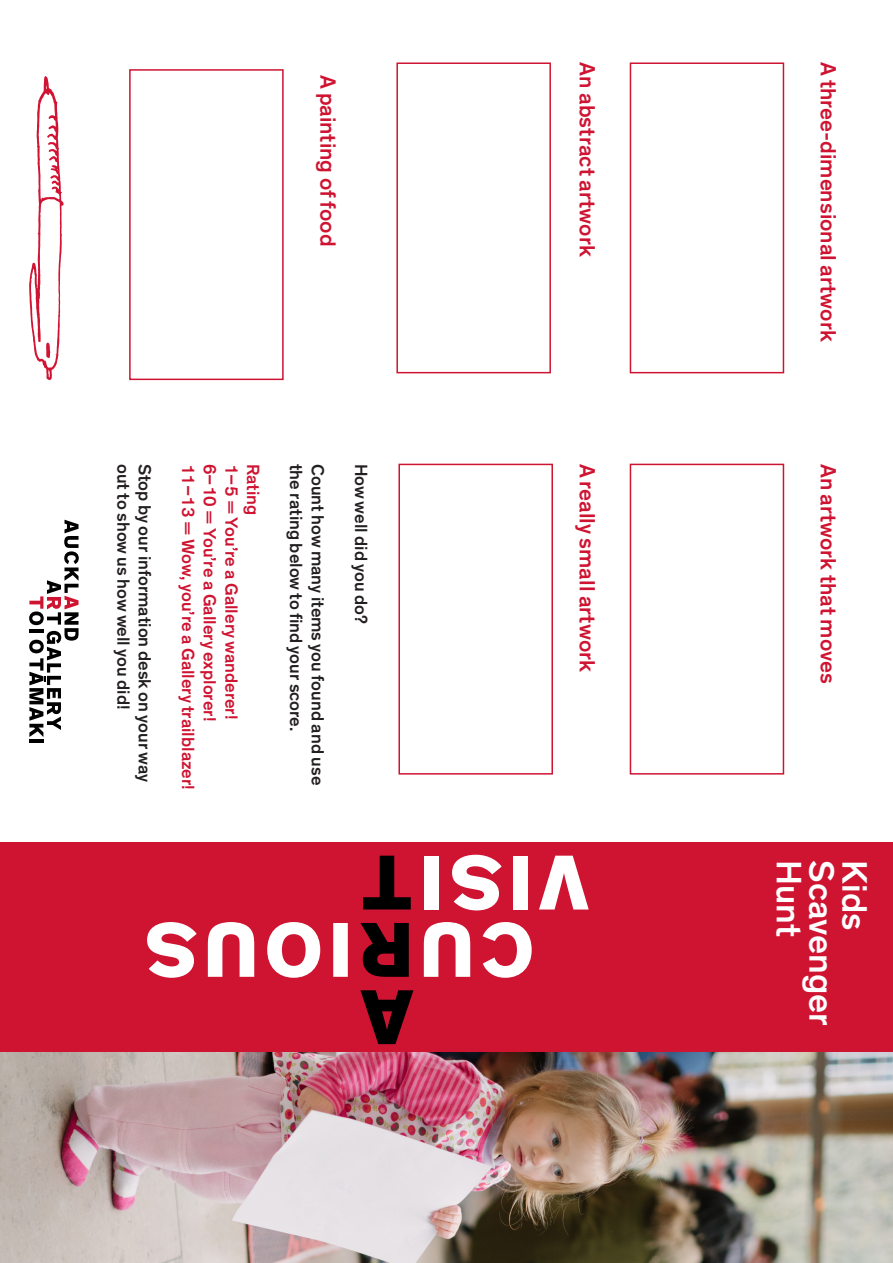
<style>
.page{position:relative;width:893px;height:1263px;background:#fff}
.page>*{position:absolute;margin:0;border:0;box-sizing:border-box;transform-origin:0 0}
.t1{font:500 36px "Theinhardt";color:#fff}
.t2{font:500 22.5px "Theinhardt";color:#cf1432}
.t3{font:500 18px "Theinhardt";color:#231f20}
.t4{font:500 18px "Theinhardt";color:#cf1432}
</style>
<div class="page">
<div style="left:0;top:842px;width:893px;height:211px;background:#cf1432"></div>
<hr style="left:29px;top:739px;width:14px;height:4px;background:#000">
<svg style="left:29px;top:520px;width:50px;height:217px"></svg>
<svg style="left:147px;top:922px;width:201px;height:56px"></svg>
<svg style="left:483px;top:922px;width:49px;height:56px"></svg>
<svg style="left:424px;top:922px;width:46px;height:55px"></svg>
<svg style="left:539px;top:856px;width:50px;height:53px"></svg>
<div style="left:513px;top:856px;width:14px;height:53px;background:#fff"></div>
<svg style="left:452px;top:855px;width:50px;height:55px"></svg>
<div style="left:425px;top:856px;width:14px;height:53px;background:#fff"></div>
<svg style="left:360px;top:923px;width:49px;height:54px"></svg>
<svg style="left:360px;top:990px;width:53px;height:54px"></svg>
<svg style="left:363px;top:856px;width:48px;height:53px"></svg>
<img style="left:0;top:1053px;width:893px;height:210px">
<div style="left:630px;top:62px;width:154px;height:311px;border:2px solid #cf1432"></div>
<div style="left:398px;top:464px;width:155px;height:310px;border:2px solid #cf1432"></div>
<div style="left:630px;top:464px;width:154px;height:310px;border:2px solid #cf1432"></div>
<svg style="left:29px;top:76px;width:35px;height:304px"></svg>
<div style="left:396px;top:62px;width:155px;height:311px;border:2px solid #cf1432"></div>
<div style="left:129px;top:69px;width:155px;height:311px;border:2px solid #cf1432"></div>
<p class="t2" style="left:341px;top:75px;width:173px;rotate:90deg">A painting of food</p>
<p class="t2" style="left:601px;top:62px;width:196px;rotate:90deg">An abstract artwork</p>
<p class="t2" style="left:842px;top:62px;width:281px;rotate:90deg">A three-dimensional artwork</p>
<p class="t3" style="left:134px;top:464px;width:247px;rotate:90deg">out to show us how well you did!</p>
<p class="t3" style="left:156px;top:464px;width:320px;rotate:90deg">Stop by our information desk on your way</p>
<p class="t4" style="left:199px;top:464px;width:328px;rotate:90deg">11–13 = Wow, you’re a Gallery trailblazer!</p>
<p class="t4" style="left:221px;top:464px;width:259px;rotate:90deg">6–10 = You’re a Gallery explorer!</p>
<p class="t4" style="left:242px;top:464px;width:257px;rotate:90deg">1–5 = You’re a Gallery wanderer!</p>
<p class="t4" style="left:264px;top:464px;width:53px;rotate:90deg">Rating</p>
<p class="t3" style="left:307px;top:464px;width:269px;rotate:90deg">the rating below to find your score.</p>
<p class="t3" style="left:329px;top:464px;width:323px;rotate:90deg">Count how many items you found and use</p>
<p class="t3" style="left:372px;top:464px;width:162px;rotate:90deg">How well did you do?</p>
<p class="t2" style="left:601px;top:464px;width:210px;rotate:90deg">A really small artwork</p>
<p class="t2" style="left:842px;top:464px;width:221px;rotate:90deg">An artwork that moves</p>
<p class="t1" style="left:810px;top:860px;width:78px;rotate:90deg">Hunt</p>
<p class="t1" style="left:843px;top:860px;width:167px;rotate:90deg">Scavenger</p>
<p class="t1" style="left:876px;top:860px;width:72px;rotate:90deg">Kids</p>
</div>
